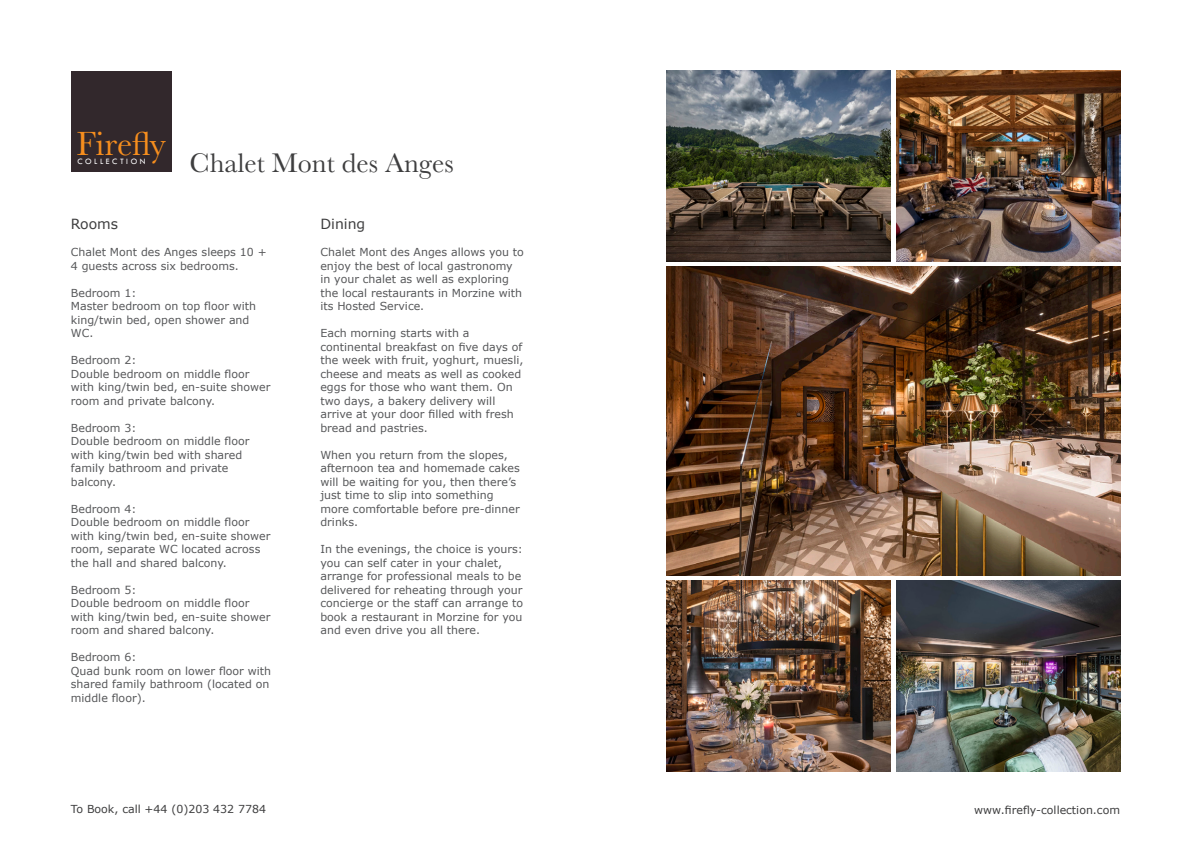
<style>
.page{position:relative;width:1191px;height:842px;background:#fff}
.page>*{position:absolute;margin:0;border:0;box-sizing:border-box;transform-origin:0 0}
.t1{font:34.9px "Baskerville";color:#f68e1e}
.t2{font:28px "Baskerville";color:#3e3e3f}
.t3{font:14px "Verdana";color:#3e3e3f}
.t4{font:11px/13.5px "Verdana";color:#57585a}
.t5{font:11px "Verdana";color:#3e3e3f}
.t6{font:8.5px "Tw Cen MT Std";letter-spacing:.3em;color:#fff}
</style>
<div class="page">
<div style="left:71px;top:71px;width:101px;height:101px;background:#32282c"></div>
<img style="left:666px;top:71px;width:224px;height:190px">
<img style="left:896px;top:71px;width:224px;height:190px">
<img style="left:666px;top:267px;width:454px;height:308px">
<img style="left:896px;top:581px;width:224px;height:190px">
<img style="left:666px;top:581px;width:224px;height:190px">
<p class="t1" style="left:77px;top:121px;width:91px">Firefly</p>
<p class="t6" style="left:77px;top:156px;width:70px">COLLECTION</p>
<p class="t2" style="left:190px;top:145px;width:266px">Chalet Mont des Anges</p>
<p class="t3" style="left:71px;top:215px;width:49px">Rooms</p>
<p class="t4" style="left:71px;top:245px;width:197px">Chalet Mont des Anges sleeps 10 +<br>4 guests across six bedrooms.</p>
<p class="t4" style="left:71px;top:286px;width:67px">Bedroom 1:</p>
<p class="t4" style="left:71px;top:299px;width:187px">Master bedroom on top floor with king/twin bed, open shower and<br>WC.</p>
<p class="t4" style="left:71px;top:353px;width:67px">Bedroom 2:</p>
<p class="t4" style="left:71px;top:367px;width:201px">Double bedroom on middle floor with king/twin bed, en-suite shower room and private balcony.</p>
<p class="t4" style="left:71px;top:421px;width:67px">Bedroom 3:</p>
<p class="t4" style="left:71px;top:434px;width:180px">Double bedroom on middle floor with king/twin bed with shared family bathroom and private balcony.</p>
<p class="t4" style="left:71px;top:502px;width:67px">Bedroom 4:</p>
<p class="t4" style="left:71px;top:515px;width:201px">Double bedroom on middle floor with king/twin bed, en-suite shower room, separate WC located across the hall and shared balcony.</p>
<p class="t4" style="left:71px;top:583px;width:67px">Bedroom 5:</p>
<p class="t4" style="left:71px;top:596px;width:201px">Double bedroom on middle floor with king/twin bed, en-suite shower room and shared balcony.</p>
<p class="t4" style="left:71px;top:650px;width:67px">Bedroom 6:</p>
<p class="t4" style="left:71px;top:664px;width:202px">Quad bunk room on lower floor with shared family bathroom (located on middle floor).</p>
<p class="t5" style="left:71px;top:802px;width:197px">To Book, call +44 (0)203 432 7784</p>
<p class="t3" style="left:320px;top:215px;width:46px">Dining</p>
<p class="t4" style="left:320px;top:245px;width:205px">Chalet Mont des Anges allows you to enjoy the best of local gastronomy in your chalet as well as exploring the local restaurants in Morzine with its Hosted Service.</p>
<p class="t4" style="left:320px;top:326px;width:204px">Each morning starts with a continental breakfast on five days of the week with fruit, yoghurt, muesli, cheese and meats as well as cooked eggs for those who want them. On two days, a bakery delivery will arrive at your door filled with fresh bread and pastries.</p>
<p class="t4" style="left:320px;top:448px;width:201px">When you return from the slopes, afternoon tea and homemade cakes will be waiting for you, then there’s just time to slip into something more comfortable before pre-dinner drinks.</p>
<p class="t4" style="left:320px;top:542px;width:204px">In the evenings, the choice is yours: you can self cater in your chalet, arrange for professional meals to be delivered for reheating through your concierge or the staff can arrange to book a restaurant in Morzine for you and even drive you all there.</p>
<p class="t5" style="left:974px;top:803px;width:147px">www.firefly-collection.com</p>
</div>
